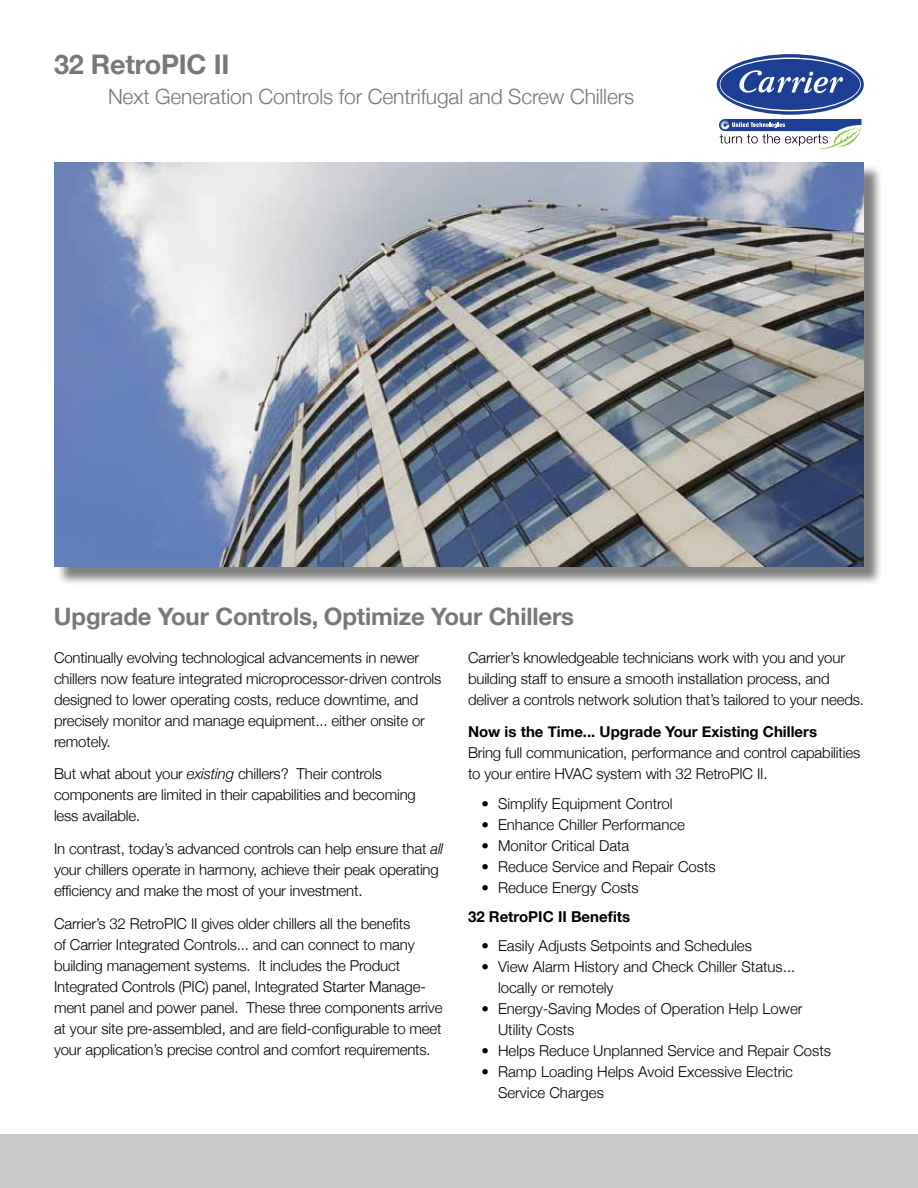
<style>
.page{position:relative;width:918px;height:1188px;background:#fff}
.page>*{position:absolute;margin:0;border:0;box-sizing:border-box;transform-origin:0 0}
.t1{font:700 27px "Helvetica Neue";letter-spacing:-.005em;color:#77787b}
.t2{font:700 24px "Helvetica Neue";letter-spacing:-.005em;color:#77787b}
.t3{font:300 21px "Helvetica Neue";letter-spacing:-.005em;color:#77787b}
.t4{font:300 15px/21px "Helvetica Neue";letter-spacing:-.01em;color:#000}
.t5{font:700 15px "Helvetica Neue";color:#000}
.s1{font-style:italic}
</style>
<div class="page">
<div style="left:0;top:1134px;width:918px;height:54px;background:#c7c8ca"></div>
<svg style="left:719px;top:119px;width:143px;height:30px"></svg>
<svg style="left:717px;top:54px;width:147px;height:61px"></svg>
<svg style="left:720px;top:58px;width:141px;height:53px"></svg>
<div style="left:720px;top:59px;width:140px;height:51px;background:#1c3f94;border-radius:50%"></div>
<svg style="left:739px;top:70px;width:104px;height:23px"></svg>
<div style="left:56px;top:164px;width:827px;height:422px;background:#000;opacity:.5"></div>
<img style="left:54px;top:162px;width:810px;height:405px">
<h1 class="t1" style="left:54px;top:48px;width:177px">32 RetroPIC II</h1>
<h3 class="t3" style="left:108px;top:84px;width:528px">Next Generation Controls for Centrifugal and Screw Chillers</h3>
<h2 class="t2" style="left:54px;top:601px;width:522px">Upgrade Your Controls, Optimize Your Chillers</h2>
<p class="t4" style="left:54px;top:646px;width:389px">Continually evolving technological advancements in newer chillers now feature integrated microprocessor-driven controls designed to lower operating costs, reduce downtime, and precisely monitor and manage equipment... either onsite or remotely.</p>
<p class="t4" style="left:54px;top:763px;width:363px">But what about your <span class="s1">existing</span> chillers? Their controls components are limited in their capabilities and becoming less available.</p>
<p class="t4" style="left:54px;top:838px;width:391px">In contrast, today’s advanced controls can help ensure that <span class="s1">all </span>your chillers operate in harmony, achieve their peak operating efficiency and make the most of your investment.</p>
<p class="t4" style="left:54px;top:913px;width:390px">Carrier’s 32 RetroPIC II gives older chillers all the benefits<br>of Carrier Integrated Controls... and can connect to many building management systems. It includes the Product Integrated Controls (PIC) panel, Integrated Starter Manage&shy;ment panel and power panel. These three components arrive at your site pre-assembled, and are field-configurable to meet your application’s precise control and comfort requirements.</p>
<p class="t4" style="left:468px;top:646px;width:398px">Carrier’s knowledgeable technicians work with you and your building staff to ensure a smooth installation process, and deliver a controls network solution that’s tailored to your needs.</p>
<p class="t5" style="left:468px;top:723px;width:351px">Now is the Time... Upgrade Your Existing Chillers</p>
<p class="t4" style="left:468px;top:742px;width:394px">Bring full communication, performance and control capabilities to your entire HVAC system with 32 RetroPIC II.</p>
<p class="t4" style="left:482px;top:792px;width:193px">• Simplify Equipment Control</p>
<p class="t4" style="left:482px;top:813px;width:205px">• Enhance Chiller Performance</p>
<p class="t4" style="left:482px;top:834px;width:149px">• Monitor Critical Data</p>
<p class="t4" style="left:482px;top:855px;width:236px">• Reduce Service and Repair Costs</p>
<p class="t4" style="left:482px;top:876px;width:159px">• Reduce Energy Costs</p>
<p class="t5" style="left:468px;top:907px;width:164px">32 RetroPIC II Benefits</p>
<p class="t4" style="left:482px;top:935px;width:272px">• Easily Adjusts Setpoints and Schedules</p>
<p class="t4" style="left:498px;top:956px;width:299px;text-indent:-16px">• View Alarm History and Check Chiller Status... locally or remotely</p>
<p class="t4" style="left:498px;top:998px;width:306px;text-indent:-16px">• Energy-Saving Modes of Operation Help Lower<br>Utility Costs</p>
<p class="t4" style="left:482px;top:1040px;width:351px">• Helps Reduce Unplanned Service and Repair Costs</p>
<p class="t4" style="left:498px;top:1061px;width:297px;text-indent:-16px">• Ramp Loading Helps Avoid Excessive Electric<br>Service Charges</p>
</div>
